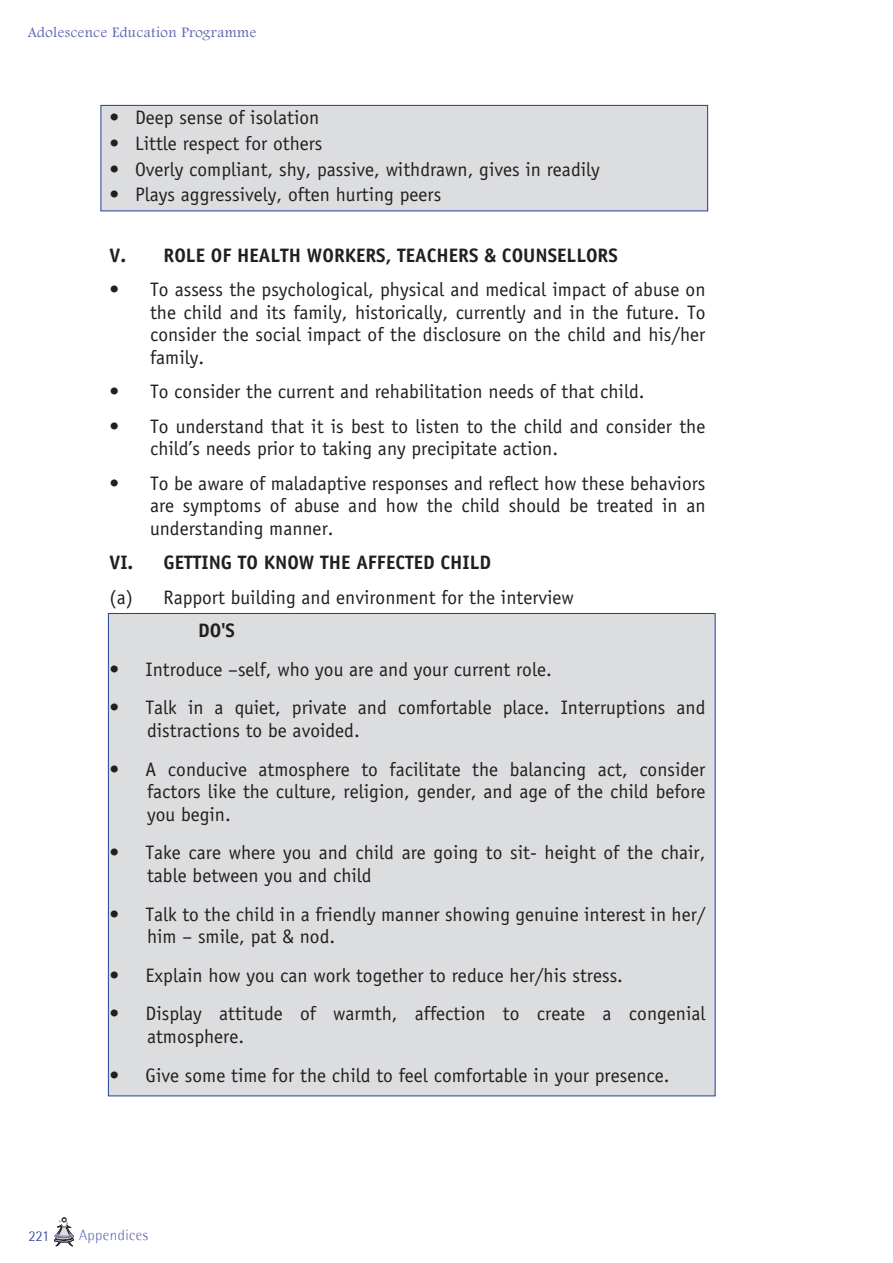
<style>
.page{position:relative;width:893px;height:1263px;background:#fff}
.page>*{position:absolute;margin:0;border:0;box-sizing:border-box;transform-origin:0 0}
.body_text{font:19.5px/22.5px "Officina Sans";color:#231f20}
.indent2{font:19.5px "Officina Sans";color:#231f20}
.body_text-2{font:700 19.5px "Officina Sans";color:#231f20}
.t1{font:15px "Footlight MT Light";letter-spacing:.03em;color:#5f68b0}
.t2{font:300 15px "Rotis Semi Sans";letter-spacing:.03em;color:#5f68b0}
.t3{font:300 15px "Rotis Semi Sans";color:#223f99}
</style>
<div class="page">
<svg style="left:54px;top:1217px;width:20px;height:29px"></svg>
<div style="left:100px;top:105px;width:608px;height:106px;background:#dcdddf;border:1px solid #223f99"></div>
<div style="left:108px;top:613px;width:607px;height:483px;background:#dcdddf;border:1px solid #223f99"></div>
<p class="t1" style="left:28px;top:24px;width:230px">Adolescence Education Programme</p>
<p class="indent2" style="left:110px;top:106px;width:211px">• Deep sense of isolation</p>
<p class="indent2" style="left:110px;top:132px;width:214px">• Little respect for others</p>
<p class="indent2" style="left:110px;top:158px;width:492px">• Overly compliant, shy, passive, withdrawn, gives in readily</p>
<p class="indent2" style="left:110px;top:183px;width:333px">• Plays aggressively, often hurting peers</p>
<p class="body_text-2" style="left:110px;top:243px;width:510px">V. ROLE OF HEALTH WORKERS, TEACHERS &amp; COUNSELLORS</p>
<p class="body_text" style="left:150px;top:278px;width:557px;text-align:justify;text-indent:-40px">• To assess the psychological, physical and medical impact of abuse on the child and its family, historically, currently and in the future. To consider the social impact of the disclosure on the child and his/her family.</p>
<p class="body_text" style="left:110px;top:380px;width:536px">• To consider the current and rehabilitation needs of that child.</p>
<p class="body_text" style="left:150px;top:415px;width:557px;text-indent:-40px">• To understand that it is best to listen to the child and consider the child’s needs prior to taking any precipitate action.</p>
<p class="body_text" style="left:150px;top:472px;width:557px;text-align:justify;text-indent:-40px">• To be aware of maladaptive responses and reflect how these behaviors are symptoms of abuse and how the child should be treated in an understanding manner.</p>
<p class="body_text-2" style="left:110px;top:550px;width:383px">VI. GETTING TO KNOW THE AFFECTED CHILD</p>
<p class="body_text" style="left:110px;top:586px;width:466px">(a) Rapport building and environment for the interview</p>
<p class="body_text-2" style="left:198px;top:618px;width:38px">DO'S</p>
<p class="body_text" style="left:110px;top:658px;width:444px">• Introduce –self, who you are and your current role.</p>
<p class="body_text" style="left:147px;top:696px;width:560px;text-indent:-38px">• Talk in a quiet, private and comfortable place. Interruptions and distractions to be avoided.</p>
<p class="body_text" style="left:147px;top:758px;width:560px;text-align:justify;text-indent:-38px">• A conducive atmosphere to facilitate the balancing act, consider factors like the culture, religion, gender, and age of the child before you begin.</p>
<p class="body_text" style="left:147px;top:841px;width:560px;text-indent:-38px">• Take care where you and child are going to sit- height of the chair, table between you and child</p>
<p class="body_text" style="left:147px;top:903px;width:560px;text-indent:-38px">• Talk to the child in a friendly manner showing genuine interest in her/ him – smile, pat &amp; nod.</p>
<p class="body_text" style="left:110px;top:964px;width:515px">• Explain how you can work together to reduce her/his stress.</p>
<p class="body_text" style="left:147px;top:1002px;width:560px;text-indent:-38px">• Display attitude of warmth, affection to create a congenial atmosphere.</p>
<p class="body_text" style="left:110px;top:1064px;width:561px">• Give some time for the child to feel comfortable in your presence.</p>
<p class="t3" style="left:28px;top:1227px;width:23px">221</p>
<p class="t2" style="left:79px;top:1226px;width:70px">Appendices</p>
</div>
